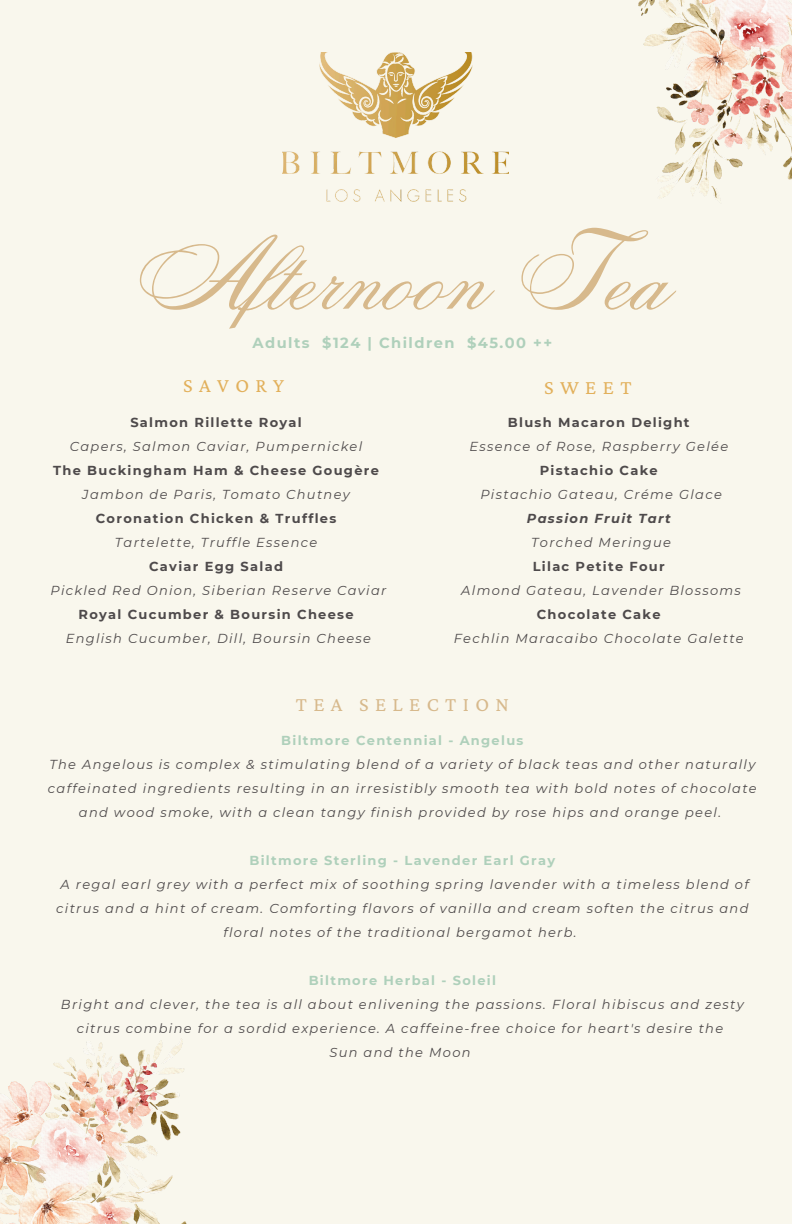
<style>
.page{position:relative;width:792px;height:1224px;background:#f9f7ed}
.page>*{position:absolute;margin:0;border:0;box-sizing:border-box;transform-origin:0 0}
.t1{font:105.7px "Citadel Script Pro";color:#d7b98c}
.t2{font:20.5px "Crimson Pro";letter-spacing:.31em;color:#d7b98c}
.t3{font:20.5px "Crimson Pro";letter-spacing:.31em;color:#e2b05b}
.t4{font:700 14.6px "Montserrat";letter-spacing:.1em;color:#afd0bb}
.t5{font:italic 13px/24px "Montserrat";letter-spacing:.1em;color:#4e4a4b;text-align:center}
.t6{font:700 13px/24px "Montserrat";letter-spacing:.1em;color:#4e4a4b;text-align:center}
.t7{font:700 13px "Montserrat";letter-spacing:.1em;color:#afd0bb}
.t8{font:italic 700 13px "Montserrat";letter-spacing:.1em;color:#4e4a4b}
.s1{font-weight:400;font-style:italic}
</style>
<div class="page">
<img style="left:283px;top:53px;width:226px;height:148px">
<img style="left:0;top:1040px;width:187px;height:184px">
<img style="left:638px;top:0;width:154px;height:201px">
<h3 class="t1" style="left:140px;top:222px;width:538px">Afternoon Tea</h3>
<p class="t4" style="left:253px;top:334px;width:301px">Adults $124 | Children $45.00 ++</p>
<p class="t3" style="left:183px;top:374px;width:102px">SAVORY</p>
<p class="t3" style="left:544px;top:376px;width:89px">SWEET</p>
<p class="t6" style="left:130px;top:410px;width:173px">Salmon Rillette Royal</p>
<p class="t5" style="left:70px;top:434px;width:294px">Capers, Salmon Caviar, Pumpernickel</p>
<p class="t6" style="left:53px;top:458px;width:327px">The Buckingham Ham &amp; Cheese Gougère<br><span class="s1">Jambon de Paris, Tomato Chutney</span></p>
<p class="t6" style="left:96px;top:506px;width:242px">Coronation Chicken &amp; Truffles</p>
<p class="t5" style="left:115px;top:530px;width:204px">Tartelette, Truffle Essence</p>
<p class="t6" style="left:149px;top:554px;width:135px">Caviar Egg Salad</p>
<p class="t5" style="left:50px;top:578px;width:337px">Pickled Red Onion, Siberian Reserve Caviar</p>
<p class="t6" style="left:79px;top:602px;width:277px">Royal Cucumber &amp; Boursin Cheese</p>
<p class="t5" style="left:66px;top:626px;width:307px">English Cucumber, Dill, Boursin Cheese</p>
<p class="t6" style="left:508px;top:410px;width:183px">Blush Macaron Delight</p>
<p class="t5" style="left:469px;top:434px;width:260px">Essence of Rose, Raspberry Gelée</p>
<h2 class="t6" style="left:540px;top:458px;width:120px">Pistachio Cake</h2>
<p class="t5" style="left:480px;top:482px;width:243px">Pistachio Gateau, Créme Glace</p>
<p class="t8" style="left:527px;top:510px;width:145px">Passion Fruit Tart</p>
<p class="t5" style="left:531px;top:530px;width:141px">Torched Meringue</p>
<p class="t6" style="left:533px;top:554px;width:134px">Lilac Petite Four</p>
<p class="t5" style="left:461px;top:578px;width:281px">Almond Gateau, Lavender Blossoms</p>
<p class="t6" style="left:537px;top:602px;width:125px">Chocolate Cake</p>
<p class="t5" style="left:454px;top:626px;width:292px">Fechlin Maracaibo Chocolate Galette</p>
<p class="t2" style="left:296px;top:692px;width:215px">TEA SELECTION</p>
<h2 class="t7" style="left:281px;top:732px;width:244px">Biltmore Centennial - Angelus</h2>
<h2 class="t5" style="left:48px;top:752px;width:710px">The Angelous is complex &amp; stimulating blend of a variety of black teas and other naturally caffeinated ingredients resulting in an irresistibly smooth tea with bold notes of chocolate and wood smoke, with a clean tangy finish provided by rose hips and orange peel.</h2>
<p class="t7" style="left:249px;top:852px;width:307px">Biltmore Sterling - Lavender Earl Gray</p>
<p class="t5" style="left:56px;top:872px;width:694px">A regal earl grey with a perfect mix of soothing spring lavender with a timeless blend of citrus and a hint of cream. Comforting flavors of vanilla and cream soften the citrus and floral notes of the traditional bergamot herb.</p>
<p class="t7" style="left:309px;top:972px;width:189px">Biltmore Herbal - Soleil</p>
<p class="t5" style="left:61px;top:992px;width:684px">Bright and clever, the tea is all about enlivening the passions. Floral hibiscus and zesty citrus combine for a sordid experience. A caffeine-free choice for heart's desire the</p>
<p class="t5" style="left:329px;top:1040px;width:143px">Sun and the Moon</p>
</div>
